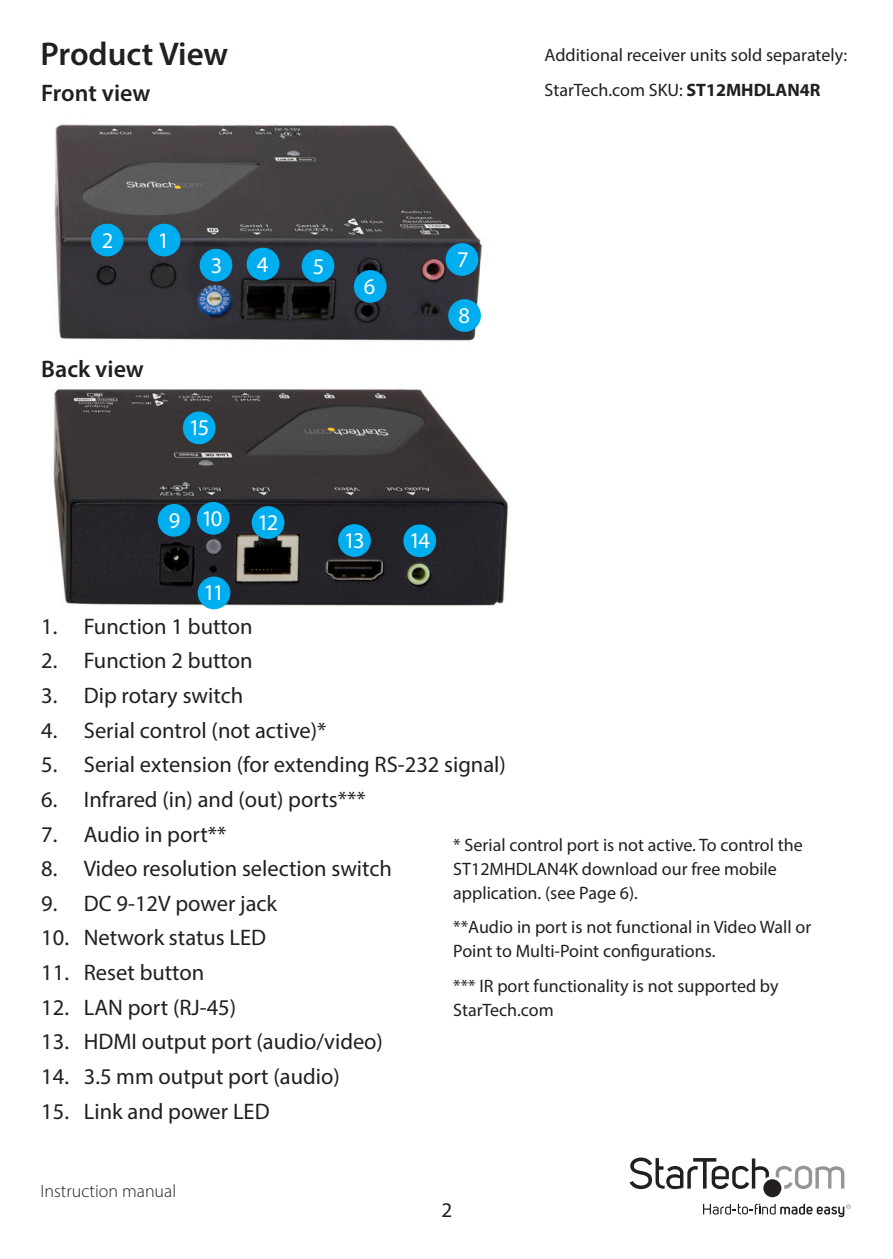
<style>
.page{position:relative;width:893px;height:1259px;background:#fff}
.page>*{position:absolute;margin:0;border:0;box-sizing:border-box;transform-origin:0 0}
.t1{font:600 33px "Myriad Pro";color:#231f20}
.t2{font:600 24px "Myriad Pro";color:#231f20}
.t3{font:22.5px "Myriad Pro";color:#231f20}
.Text{font:22.5px "Myriad Pro";letter-spacing:-.1em;color:#fff}
.t4{font:21px "Myriad Pro";color:#231f20}
.Text-2{font:18px/24px "Myriad Pro";color:#231f20}
.Main_header{font:300 18px "Myriad Pro";color:#231f20}
.s1{font-weight:700}
</style>
<div class="page">
<img style="left:54px;top:124px;width:429px;height:217px">
<img style="left:53px;top:389px;width:456px;height:221px">
<svg style="left:776px;top:1165px;width:68px;height:24px"></svg>
<svg style="left:703px;top:1203px;width:148px;height:14px"></svg>
<svg style="left:630px;top:1157px;width:139px;height:32px"></svg>
<div style="left:763px;top:1179px;width:18px;height:18px;background:#231f20;border-radius:50%"></div>
<div style="left:148px;top:224px;width:33px;height:32px;background:#00aeef;border-radius:50%"></div>
<div style="left:91px;top:224px;width:33px;height:32px;background:#00aeef;border-radius:50%"></div>
<div style="left:200px;top:249px;width:32px;height:32px;background:#00aeef;border-radius:50%"></div>
<div style="left:247px;top:248px;width:32px;height:32px;background:#00aeef;border-radius:50%"></div>
<div style="left:302px;top:250px;width:32px;height:32px;background:#00aeef;border-radius:50%"></div>
<div style="left:354px;top:270px;width:33px;height:33px;background:#00aeef;border-radius:50%"></div>
<div style="left:446px;top:243px;width:32px;height:33px;background:#00aeef;border-radius:50%"></div>
<div style="left:158px;top:504px;width:32px;height:32px;background:#00aeef;border-radius:50%"></div>
<div style="left:197px;top:502px;width:33px;height:32px;background:#00aeef;border-radius:50%"></div>
<div style="left:198px;top:576px;width:32px;height:33px;background:#00aeef;border-radius:50%"></div>
<div style="left:252px;top:506px;width:32px;height:33px;background:#00aeef;border-radius:50%"></div>
<div style="left:338px;top:524px;width:33px;height:33px;background:#00aeef;border-radius:50%"></div>
<div style="left:403px;top:524px;width:33px;height:33px;background:#00aeef;border-radius:50%"></div>
<div style="left:448px;top:299px;width:33px;height:33px;background:#00aeef;border-radius:50%"></div>
<div style="left:183px;top:411px;width:33px;height:33px;background:#00aeef;border-radius:50%"></div>
<h2 class="t1" style="left:40px;top:33px;width:189px">Product View</h2>
<h3 class="t2" style="left:41px;top:77px;width:111px">Front view</h3>
<p class="Text" style="left:102px;top:226px;width:13px">2</p>
<p class="Text" style="left:158px;top:226px;width:13px">1</p>
<p class="Text" style="left:211px;top:251px;width:13px">3</p>
<p class="Text" style="left:257px;top:250px;width:13px">4</p>
<p class="Text" style="left:313px;top:252px;width:13px">5</p>
<h3 class="t2" style="left:41px;top:354px;width:104px">Back view</h3>
<p class="Text" style="left:189px;top:414px;width:22px">15</p>
<p class="Text" style="left:364px;top:272px;width:13px">6</p>
<p class="Text" style="left:457px;top:245px;width:13px">7</p>
<p class="Text" style="left:458px;top:302px;width:13px">8</p>
<p class="Text" style="left:169px;top:506px;width:13px">9</p>
<p class="Text" style="left:202px;top:504px;width:22px">10</p>
<p class="Text" style="left:204px;top:579px;width:22px">11</p>
<p class="Text" style="left:258px;top:508px;width:22px">12</p>
<p class="Text" style="left:344px;top:526px;width:22px">13</p>
<p class="Text" style="left:409px;top:527px;width:22px">14</p>
<p class="Text-2" style="left:545px;top:43px;width:304px">Additional receiver units sold separately:</p>
<p class="Text-2" style="left:545px;top:77px;width:277px">StarTech.com SKU: <span class="s1">ST12MHDLAN4R</span></p>
<p class="t3" style="left:41px;top:612px;width:213px">1. Function 1 button</p>
<p class="t3" style="left:41px;top:647px;width:213px">2. Function 2 button</p>
<p class="t3" style="left:41px;top:681px;width:204px">3. Dip rotary switch</p>
<p class="t3" style="left:41px;top:716px;width:287px">4. Serial control (not active)*</p>
<p class="t3" style="left:41px;top:751px;width:466px">5. Serial extension (for extending RS-232 signal)</p>
<p class="t3" style="left:41px;top:785px;width:326px">6. Infrared (in) and (out) ports***</p>
<p class="t3" style="left:41px;top:820px;width:187px">7. Audio in port**</p>
<p class="t3" style="left:41px;top:854px;width:352px">8. Video resolution selection switch</p>
<p class="t3" style="left:41px;top:889px;width:237px">9. DC 9-12V power jack</p>
<p class="t3" style="left:41px;top:924px;width:227px">10. Network status LED</p>
<p class="t3" style="left:41px;top:958px;width:165px">11. Reset button</p>
<p class="t3" style="left:41px;top:993px;width:196px">12. LAN port (RJ-45)</p>
<p class="t3" style="left:41px;top:1028px;width:343px">13. HDMI output port (audio/video)</p>
<p class="t3" style="left:41px;top:1062px;width:300px">14. 3.5 mm output port (audio)</p>
<p class="t3" style="left:41px;top:1097px;width:230px">15. Link and power LED</p>
<p class="Text-2" style="left:453px;top:832px;width:351px">* Serial control port is not active. To control the<br>ST12MHDLAN4K download our free mobile application. (see Page 6).</p>
<p class="Text-2" style="left:453px;top:915px;width:359px">**Audio in port is not functional in Video Wall or<br>Point to Multi-Point configurations.</p>
<p class="Text-2" style="left:453px;top:973px;width:327px">*** IR port functionality is not supported by<br>StarTech.com</p>
<p class="Main_header" style="left:40px;top:1180px;width:137px">Instruction manual</p>
<p class="t4" style="left:442px;top:1197px;width:12px">2</p>
</div>
